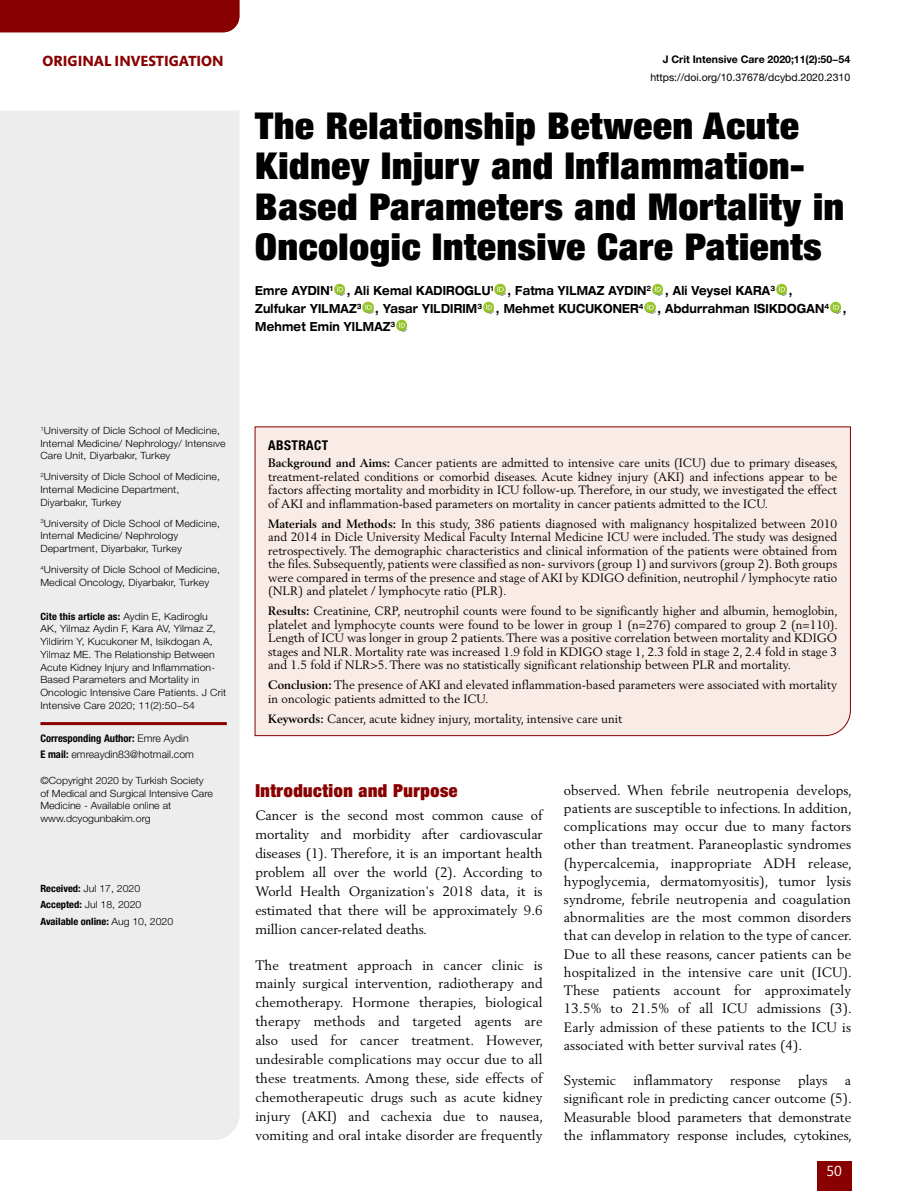
<style>
.page{position:relative;width:915px;height:1191px;background:#fff}
.page>*{position:absolute;margin:0;border:0;box-sizing:border-box;transform-origin:0 0}
.t1{font:900 condensed 37.05px/40.5px "Helvetica Neue LT Pro";letter-spacing:.02em;color:#000;scale:1.05 1}
.t2{font:900 condensed 18px "Helvetica Neue LT Pro";letter-spacing:.03em;color:#890000}
.t3{font:700 15px "Mundo Sans Std";color:#890000}
.t4{font:15px "Mundo Sans Std";color:#fff}
.t5{font:13.5px/18.3px "Berling LT Std";color:#000;text-align:justify}
.t6{font:700 condensed 13.5px "Helvetica Neue LT Pro";letter-spacing:.03em;color:#000}
.t7{font:700 expanded 12.6px/18px "Helvetica Neue LT Pro";letter-spacing:.02em;color:#000;scale:.79 1}
.t8{font:12px/13.5px "Berling LT Std";color:#000;text-align:justify}
.t9{font:300 10.5px/16.2px "Helvetica Neue LT Pro";color:#000}
.t10{font:10.5px "Helvetica Neue LT Pro";color:#000}
.t11{font:700 10.5px "Helvetica Neue LT Pro";color:#000}
.t12{font:300 10.05px/12.8px "Helvetica Neue LT Pro";letter-spacing:.01em;color:#000;scale:1.05 1}
.t13{font:700 condensed 10.05px/16.2px "Helvetica Neue LT Pro";color:#000;scale:1.05 1}
.s1{font-weight:700;font-stretch:condensed}
.s2{font-weight:300;font-stretch:normal}
.s3{font-weight:700}
</style>
<div class="page">
<div style="left:816px;top:1161px;width:34px;height:30px;background:#890000"></div>
<div style="left:0;top:111px;width:239px;height:1029px;background:#ededed"></div>
<img style="left:334px;top:283px;width:11px;height:13px">
<img style="left:494px;top:283px;width:12px;height:13px">
<img style="left:652px;top:283px;width:11px;height:13px">
<img style="left:776px;top:283px;width:11px;height:13px">
<img style="left:362px;top:301px;width:12px;height:13px">
<img style="left:483px;top:301px;width:11px;height:13px">
<img style="left:644px;top:301px;width:12px;height:13px">
<img style="left:830px;top:301px;width:11px;height:13px">
<img style="left:396px;top:319px;width:11px;height:13px">
<div style="left:254px;top:426px;width:596px;height:310px;background:#f9ebe6"></div>
<hr style="left:40px;top:722px;width:187px;height:3px;background:#890000">
<div style="left:0;top:0;width:239px;height:32px;background:#890000"></div>
<p class="t3" style="left:43px;top:52px;width:182px">ORIGINAL INVESTIGATION</p>
<p class="t11" style="left:662px;top:53px;width:189px">J Crit Intensive Care 2020;11(2):50−54</p>
<p class="t10" style="left:650px;top:71px;width:201px">https://doi.org/10.37678/dcybd.2020.2310</p>
<h1 class="t1" style="left:255px;top:104px;width:562px">The Relationship Between Acute Kidney Injury and Inflammation-Based Parameters and Mortality in Oncologic Intensive Care Patients</h1>
<p class="t7" style="left:255px;top:281px;width:749px">Emre AYDIN<sup>1</sup> , Ali Kemal KADIROGLU<sup>1</sup> , Fatma YILMAZ AYDIN<sup>2</sup> , Ali Veysel KARA<sup>3</sup> ,<br>Zulfukar YILMAZ<sup>3</sup> , Yasar YILDIRIM<sup>3</sup> , Mehmet KUCUKONER<sup>4</sup> , Abdurrahman ISIKDOGAN<sup>4</sup> ,<br>Mehmet Emin YILMAZ<sup>3</sup></p>
<p class="t12" style="left:40px;top:424px;width:178px"><sup>1</sup>University of Dicle School of Medicine,<br>Internal Medicine/ Nephrology/ Intensıve<br>Care Unit, Diyarbakır, Turkey</p>
<p class="t12" style="left:40px;top:470px;width:172px"><sup>2</sup>University of Dicle School of Medicine,<br>Internal Medicine Department,<br>Diyarbakır, Turkey</p>
<p class="t12" style="left:40px;top:516px;width:172px"><sup>3</sup>University of Dicle School of Medicine,<br>Internal Medicine/ Nephrology<br>Department, Diyarbakır, Turkey</p>
<p class="t12" style="left:40px;top:563px;width:172px"><sup>4</sup>University of Dicle School of Medicine,<br>Medical Oncology, Diyarbakır, Turkey</p>
<p class="t12" style="left:40px;top:609px;width:178px"><span class="s1">Cite this article as:</span> Aydin E, Kadiroglu AK, Yilmaz Aydin F, Kara AV, Yilmaz Z, Yildirim Y, Kucukoner M, Isikdogan A, Yilmaz ME. The Relationship Between Acute Kidney Injury and Inflammation-Based Parameters and Mortality in Oncologic Intensive Care Patients. J Crit Intensive Care 2020; 11(2):50−54</p>
<p class="t9" style="left:40px;top:730px;width:155px"><span class="s1">Corresponding Author:</span> Emre Aydin<br><span class="s1">E mail:</span> emreaydin83@hotmail.com</p>
<p class="t12" style="left:40px;top:773px;width:166px">©Copyright 2020 by Turkish Society of Medical and Surgical Intensive Care<br>Medicine - Available online at www.dcyogunbakim.org</p>
<p class="t13" style="left:40px;top:880px;width:128px">Received: <span class="s2">Jul 17, 2020<br></span>Accepted: <span class="s2">Jul 18, 2020<br></span>Available online: <span class="s2">Aug 10, 2020</span></p>
<p class="t6" style="left:268px;top:436px;width:62px">ABSTRACT</p>
<p class="t8" style="left:268px;top:456px;width:571px"><span class="s3">Background and Aims:</span> Cancer patients are admitted to intensive care units (ICU) due to primary diseases, treatment-related conditions or comorbid diseases. Acute kidney injury (AKI) and infections appear to be factors affecting mortality and morbidity in ICU follow-up. Therefore, in our study, we investigated the effect of AKI and inflammation-based parameters on mortality in cancer patients admitted to the ICU.</p>
<p class="t8" style="left:268px;top:516px;width:570px"><span class="s3">Materials and Methods:</span> In this study, 386 patients diagnosed with malignancy hospitalized between 2010 and 2014 in Dicle University Medical Faculty Internal Medicine ICU were included. The study was designed retrospectively. The demographic characteristics and clinical information of the patients were obtained from the files. Subsequently, patients were classified as non- survivors (group 1) and survivors (group 2). Both groups were compared in terms of the presence and stage of AKI by KDIGO definition, neutrophil / lymphocyte ratio (NLR) and platelet / lymphocyte ratio (PLR).</p>
<p class="t8" style="left:268px;top:604px;width:571px"><span class="s3">Results:</span> Creatinine, CRP, neutrophil counts were found to be significantly higher and albumin, hemoglobin, platelet and lymphocyte counts were found to be lower in group 1 (n=276) compared to group 2 (n=110).<br>Length of ICU was longer in group 2 patients. There was a positive correlation between mortality and KDIGO stages and NLR. Mortality rate was increased 1.9 fold in KDIGO stage 1, 2.3 fold in stage 2, 2.4 fold in stage 3 and 1.5 fold if NLR&gt;5. There was no statistically significant relationship between PLR and mortality.</p>
<p class="t8" style="left:268px;top:678px;width:570px"><span class="s3">Conclusion:</span> The presence of AKI and elevated inflammation-based parameters were associated with mortality in oncologic patients admitted to the ICU.</p>
<p class="t8" style="left:268px;top:711px;width:355px"><span class="s3">Keywords:</span> Cancer, acute kidney injury, mortality, intensive care unit</p>
<h2 class="t2" style="left:255px;top:779px;width:204px">Introduction and Purpose</h2>
<p class="t5" style="left:255px;top:805px;width:289px;line-height:18.9px">Cancer is the second most common cause of mortality and morbidity after cardiovascular diseases (1). Therefore, it is an important health problem all over the world (2). According to World Health Organization's 2018 data, it is estimated that there will be approximately 9.6 million cancer-related deaths.</p>
<p class="t5" style="left:255px;top:955px;width:289px;line-height:18.9px">The treatment approach in cancer clinic is mainly surgical intervention, radiotherapy and chemotherapy. Hormone therapies, biological therapy methods and targeted agents are also used for cancer treatment. However, undesirable complications may occur due to all these treatments. Among these, side effects of chemotherapeutic drugs such as acute kidney injury (AKI) and cachexia due to nausea, vomiting and oral intake disorder are frequently</p>
<p class="t5" style="left:563px;top:780px;width:289px">observed. When febrile neutropenia develops, patients are susceptible to infections. In addition, complications may occur due to many factors other than treatment. Paraneoplastic syndromes (hypercalcemia, inappropriate ADH release, hypoglycemia, dermatomyositis), tumor lysis syndrome, febrile neutropenia and coagulation abnormalities are the most common disorders that can develop in relation to the type of cancer.<br>Due to all these reasons, cancer patients can be hospitalized in the intensive care unit (ICU).<br>These patients account for approximately 13.5% to 21.5% of all ICU admissions (3).<br>Early admission of these patients to the ICU is associated with better survival rates (4).</p>
<p class="t5" style="left:563px;top:1071px;width:54px">Systemic</p>
<p class="t5" style="left:633px;top:1071px;width:81px">inflammatory</p>
<p class="t5" style="left:730px;top:1071px;width:52px">response</p>
<p class="t5" style="left:797px;top:1071px;width:31px">plays</p>
<p class="t5" style="left:563px;top:1071px;width:289px;text-indent:281px">a significant role in predicting cancer outcome (5).<br>Measurable blood parameters that demonstrate the inflammatory response includes, cytokines,</p>
<p class="t4" style="left:826px;top:1162px;width:17px">50</p>
</div>
